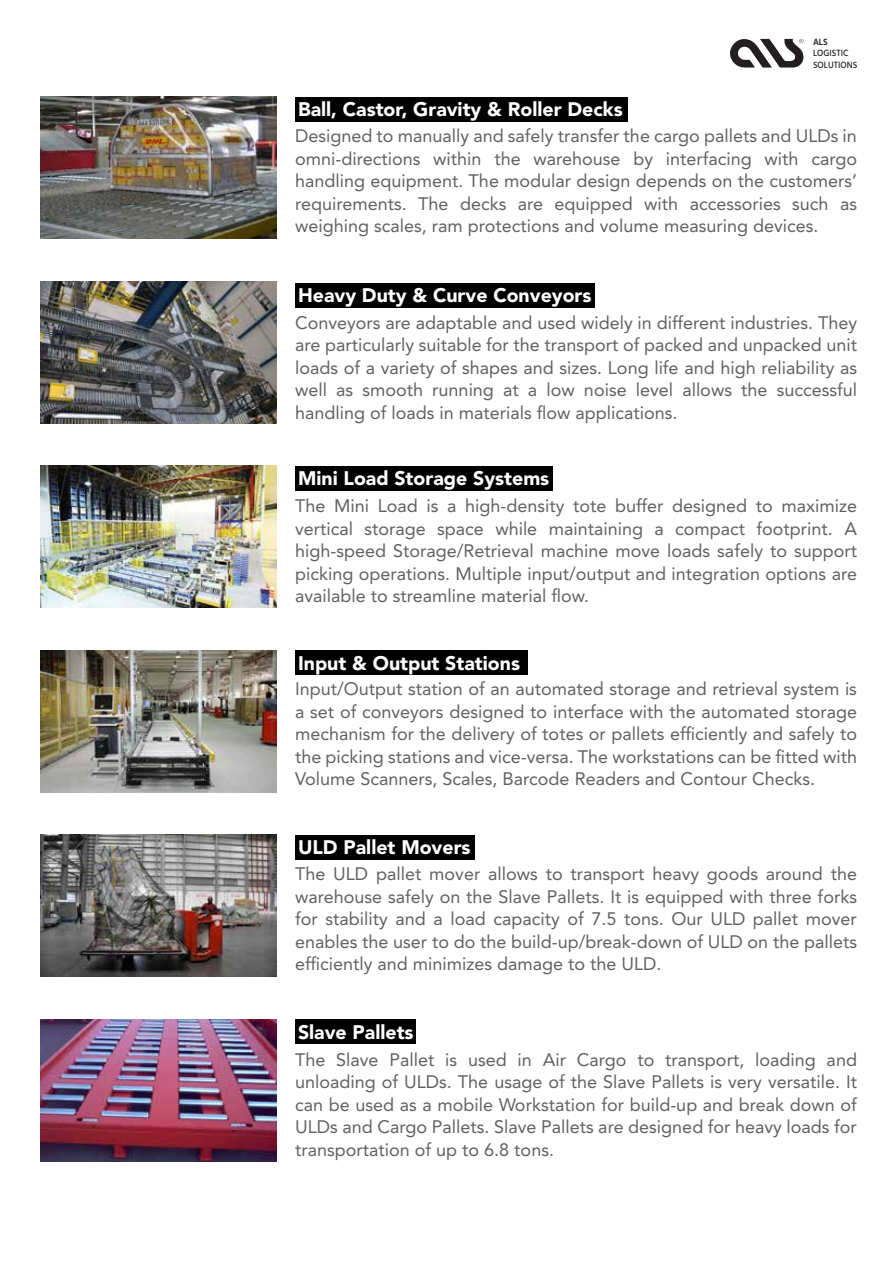
<style>
.page{position:relative;width:893px;height:1263px;background:#fff}
.page>*{position:absolute;margin:0;border:0;box-sizing:border-box;transform-origin:0 0}
.t1{font:900 19.5px "Avenir LT Std";color:#fff}
.t2{font:18px/22.5px "Avenir LT Std";color:#606161;text-align:justify}
.t3{font:500 9.3px/11.1px "Hind";color:#231f20;scale:.95 1}
.t4{font:600 9.3px "Hind";color:#231f20;scale:.95 1}
</style>
<div class="page">
<img style="left:41px;top:97px;width:235px;height:142px">
<div style="left:295px;top:97px;width:333px;height:25px;background:#020202"></div>
<div style="left:295px;top:283px;width:300px;height:25px;background:#020202"></div>
<img style="left:41px;top:281px;width:235px;height:142px">
<div style="left:295px;top:466px;width:257px;height:25px;background:#020202"></div>
<img style="left:41px;top:466px;width:235px;height:142px">
<div style="left:295px;top:650px;width:232px;height:25px;background:#020202"></div>
<img style="left:41px;top:650px;width:235px;height:142px">
<div style="left:295px;top:835px;width:180px;height:25px;background:#020202"></div>
<img style="left:41px;top:835px;width:235px;height:142px">
<div style="left:295px;top:1019px;width:121px;height:25px;background:#020202"></div>
<img style="left:41px;top:1019px;width:235px;height:142px">
<svg style="left:730px;top:39px;width:74px;height:29px"></svg>
<p class="t4" style="left:813px;top:36px;width:17px">ALS</p>
<p class="t3" style="left:813px;top:48px;width:48px">LOGISTIC<br>SOLUTIONS</p>
<p class="t1" style="left:298px;top:97px;width:326px">Ball, Castor, Gravity &amp; Roller Decks</p>
<p class="t2" style="left:295px;top:125px;width:563px">Designed to manually and safely transfer the cargo pallets and ULDs in omni-directions within the warehouse by interfacing with cargo handling equipment. The modular design depends on the customers’ requirements. The decks are equipped with accessories such as weighing scales, ram protections and volume measuring devices.</p>
<p class="t1" style="left:298px;top:283px;width:295px">Heavy Duty &amp; Curve Conveyors</p>
<p class="t2" style="left:295px;top:312px;width:563px">Conveyors are adaptable and used widely in different industries. They are particularly suitable for the transport of packed and unpacked unit loads of a variety of shapes and sizes. Long life and high reliability as well as smooth running at a low noise level allows the successful handling of loads in materials flow applications.</p>
<p class="t1" style="left:298px;top:466px;width:253px">Mini Load Storage Systems</p>
<p class="t2" style="left:295px;top:495px;width:563px">The Mini Load is a high-density tote buffer designed to maximize vertical storage space while maintaining a compact footprint. A high-speed Storage/Retrieval machine move loads safely to support picking operations. Multiple input/output and integration options are available to streamline material flow.</p>
<p class="t1" style="left:298px;top:651px;width:223px">Input &amp; Output Stations</p>
<p class="t2" style="left:295px;top:678px;width:563px">Input/Output station of an automated storage and retrieval system is a set of conveyors designed to interface with the automated storage mechanism for the delivery of totes or pallets efficiently and safely to the picking stations and vice-versa. The workstations can be fitted with Volume Scanners, Scales, Barcode Readers and Contour Checks.</p>
<p class="t1" style="left:298px;top:835px;width:174px">ULD Pallet Movers</p>
<p class="t2" style="left:295px;top:863px;width:563px">The ULD pallet mover allows to transport heavy goods around the warehouse safely on the Slave Pallets. It is equipped with three forks for stability and a load capacity of 7.5 tons. Our ULD pallet mover enables the user to do the build-up/break-down of ULD on the pallets efficiently and minimizes damage to the ULD.</p>
<p class="t1" style="left:298px;top:1020px;width:117px">Slave Pallets</p>
<p class="t2" style="left:295px;top:1048px;width:563px">The Slave Pallet is used in Air Cargo to transport, loading and unloading of ULDs. The usage of the Slave Pallets is very versatile. It can be used as a mobile Workstation for build-up and break down of ULDs and Cargo Pallets. Slave Pallets are designed for heavy loads for transportation of up to 6.8 tons.</p>
</div>
